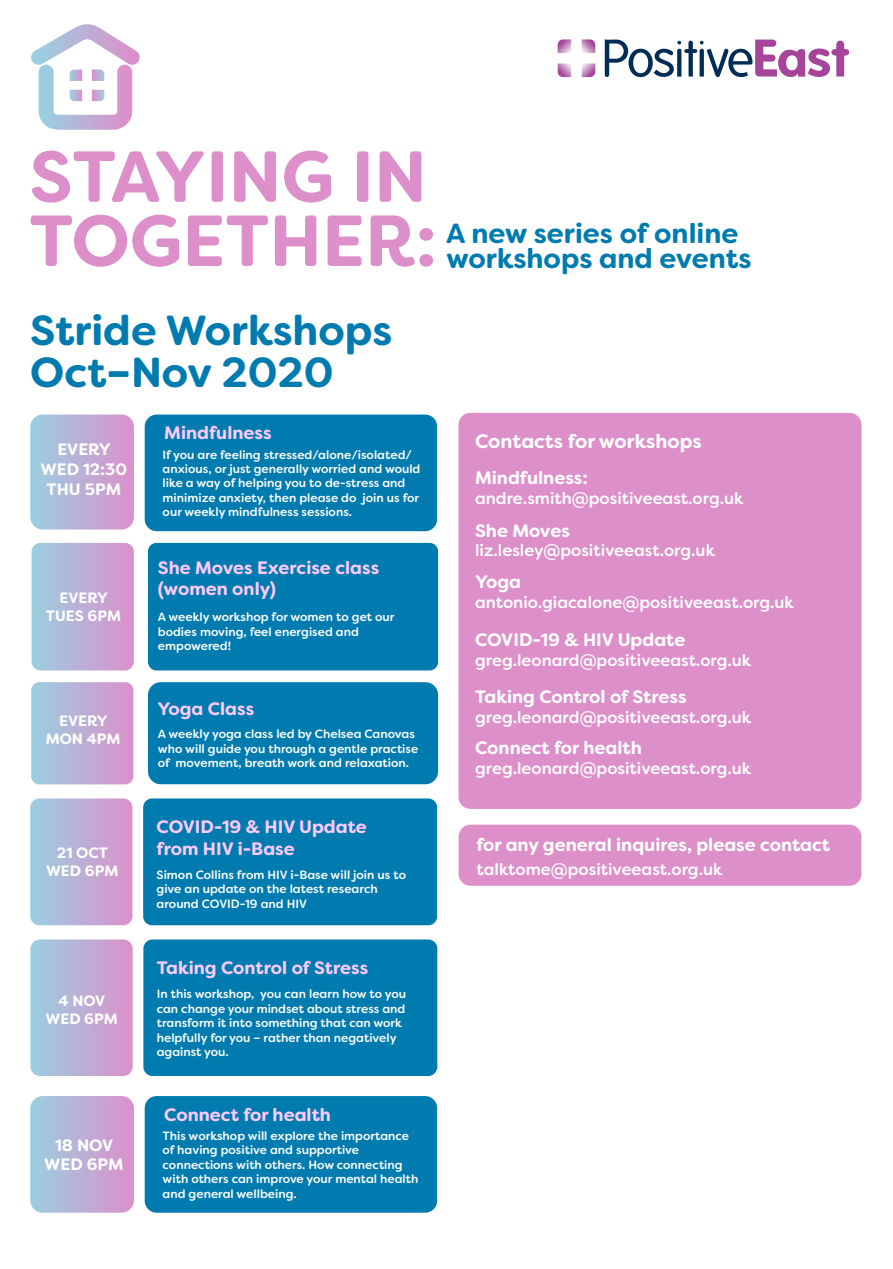
<style>
.page{position:relative;width:893px;height:1269px;background:#fff}
.page>*{position:absolute;margin:0;border:0;box-sizing:border-box;transform-origin:0 0}
.t1{font:700 42px/42px "Filson Soft";color:#007baf}
.t2{font:700 27.75px/24.9px "Filson Soft";color:#007baf}
.t3{font:700 19.5px "Filson Soft";color:#fff}
.t4{font:700 18px/21.6px "Filson Soft";color:#ffcaff}
.t5{font:700 18px "Filson Soft";color:#fff}
.t6{font:500 16.5px "Filson Soft";color:#fff}
.t7{font:700 16.5px/19.8px "Filson Soft";color:#fff;text-align:center}
.t8{font:700 15px/18px "Filson Soft";color:#fff;text-align:center}
.t9{font:500 12px/14.4px "Filson Soft";color:#fff}
</style>
<div class="page">
<svg style="left:31px;top:24px;width:109px;height:106px"></svg>
<svg style="left:605px;top:39px;width:244px;height:38px"></svg>
<img style="left:582px;top:39px;width:13px;height:14px">
<img style="left:558px;top:39px;width:13px;height:14px">
<img style="left:582px;top:63px;width:13px;height:14px">
<img style="left:558px;top:63px;width:13px;height:14px">
<svg style="left:32px;top:150px;width:172px;height:53px"></svg>
<div style="left:212px;top:151px;width:11px;height:51px;background:#dd8fca;border-radius:3px"></div>
<svg style="left:234px;top:151px;width:42px;height:51px"></svg>
<svg style="left:284px;top:150px;width:47px;height:53px"></svg>
<div style="left:357px;top:151px;width:11px;height:51px;background:#dd8fca;border-radius:3px"></div>
<svg style="left:380px;top:151px;width:41px;height:51px"></svg>
<svg style="left:31px;top:215px;width:148px;height:52px"></svg>
<svg style="left:188px;top:215px;width:80px;height:51px"></svg>
<svg style="left:275px;top:215px;width:41px;height:51px"></svg>
<svg style="left:328px;top:215px;width:33px;height:51px"></svg>
<svg style="left:371px;top:215px;width:62px;height:52px"></svg>
<div style="left:145px;top:414px;width:292px;height:117px;background:#007baf;border-radius:12px"></div>
<svg style="left:30px;top:414px;width:104px;height:115px;background:#bcb0d6"></svg>
<div style="left:145px;top:1095px;width:292px;height:117px;background:#007baf;border-radius:12px"></div>
<svg style="left:30px;top:1096px;width:104px;height:116px;background:#bcb0d5"></svg>
<div style="left:148px;top:682px;width:290px;height:102px;background:#007baf;border-radius:13px"></div>
<svg style="left:31px;top:682px;width:102px;height:102px;background:#bbb0d5"></svg>
<div style="left:143px;top:798px;width:294px;height:127px;background:#007baf;border-radius:9px"></div>
<svg style="left:30px;top:798px;width:102px;height:127px;background:#bbb0d6"></svg>
<div style="left:143px;top:939px;width:294px;height:136px;background:#007baf;border-radius:9px"></div>
<svg style="left:30px;top:939px;width:103px;height:136px;background:#bcb0d5"></svg>
<div style="left:459px;top:824px;width:402px;height:61px;background:#dd8fca;border-radius:12px"></div>
<div style="left:458px;top:413px;width:403px;height:395px;background:#dd8fca;border-radius:12px"></div>
<div style="left:148px;top:543px;width:290px;height:127px;background:#007baf;border-radius:8px"></div>
<svg style="left:32px;top:543px;width:102px;height:127px;background:#bbafd5"></svg>
<h1 class="t1" style="left:30px;top:309px;width:364px">Stride Workshops<br>Oct–Nov 2020</h1>
<h3 class="t7" style="left:40px;top:439px;width:88px">EVERY<br>WED 12:30<br>THU 5PM</h3>
<p class="t8" style="left:46px;top:588px;width:77px">EVERY<br>TUES 6PM</p>
<p class="t8" style="left:46px;top:712px;width:76px">EVERY<br>MON 4PM</p>
<h3 class="t4" style="left:164px;top:422px;width:109px">Mindfulness</h3>
<p class="t9" style="left:163px;top:447px;width:259px">If you are feeling stressed/alone/isolated/ anxious, or just generally worried and would like a way of helping you to de-stress and minimize anxiety, then please do join us for our weekly mindfulness sessions.</p>
<h3 class="t4" style="left:158px;top:556px;width:223px">She Moves Exercise class (women only)</h3>
<p class="t9" style="left:158px;top:609px;width:238px">A weekly workshop for women to get our bodies moving, feel energised and empowered!</p>
<h3 class="t4" style="left:157px;top:698px;width:98px">Yoga Class</h3>
<p class="t9" style="left:158px;top:727px;width:262px">A weekly yoga class led by Chelsea Canovas who will guide you through a gentle practise of movement, breath work and relaxation.</p>
<h3 class="t4" style="left:157px;top:816px;width:212px">COVID-19 &amp; HIV Update</h3>
<p class="t8" style="left:57px;top:843px;width:52px">21 OCT</p>
<h3 class="t4" style="left:157px;top:837px;width:140px">from HIV i-Base</h3>
<p class="t8" style="left:46px;top:861px;width:74px">WED 6PM</p>
<p class="t9" style="left:157px;top:867px;width:251px">Simon Collins from HIV i-Base will join us to give an update on the latest research around COVID-19 and HIV</p>
<h3 class="t4" style="left:157px;top:957px;width:213px">Taking Control of Stress</h3>
<p class="t8" style="left:46px;top:991px;width:74px">4 NOV<br>WED 6PM</p>
<p class="t9" style="left:157px;top:986px;width:251px">In this workshop, you can learn how to you can change your mindset about stress and transform it into something that can work helpfully for you – rather than negatively against you.</p>
<h3 class="t7" style="left:44px;top:1134px;width:81px">18 NOV<br>WED 6PM</h3>
<h3 class="t4" style="left:164px;top:1103px;width:168px">Connect for health</h3>
<p class="t9" style="left:163px;top:1128px;width:257px">This workshop will explore the importance of having positive and supportive connections with others. How connecting with others can improve your mental health and general wellbeing.</p>
<h2 class="t2" style="left:446px;top:221px;width:307px">A new series of online workshops and events</h2>
<h3 class="t3" style="left:475px;top:429px;width:228px">Contacts for workshops</h3>
<h3 class="t5" style="left:475px;top:466px;width:114px">Mindfulness:</h3>
<h3 class="t6" style="left:475px;top:487px;width:270px">andre.smith@positiveeast.org.uk</h3>
<h3 class="t5" style="left:475px;top:518px;width:96px">She Moves</h3>
<h3 class="t6" style="left:475px;top:540px;width:242px">liz.lesley@positiveeast.org.uk</h3>
<h3 class="t5" style="left:475px;top:570px;width:47px">Yoga</h3>
<h3 class="t6" style="left:475px;top:591px;width:320px">antonio.giacalone@positiveeast.org.uk</h3>
<h3 class="t5" style="left:475px;top:628px;width:212px">COVID-19 &amp; HIV Update</h3>
<h3 class="t6" style="left:475px;top:649px;width:278px">greg.leonard@positiveeast.org.uk</h3>
<h3 class="t5" style="left:475px;top:685px;width:213px">Taking Control of Stress</h3>
<h3 class="t6" style="left:475px;top:706px;width:278px">greg.leonard@positiveeast.org.uk</h3>
<h3 class="t5" style="left:475px;top:736px;width:168px">Connect for health</h3>
<h3 class="t6" style="left:475px;top:757px;width:278px">greg.leonard@positiveeast.org.uk</h3>
<h3 class="t5" style="left:476px;top:833px;width:355px">for any general inquires, please contact</h3>
<h3 class="t6" style="left:476px;top:858px;width:247px">talktome@positiveeast.org.uk</h3>
</div>
